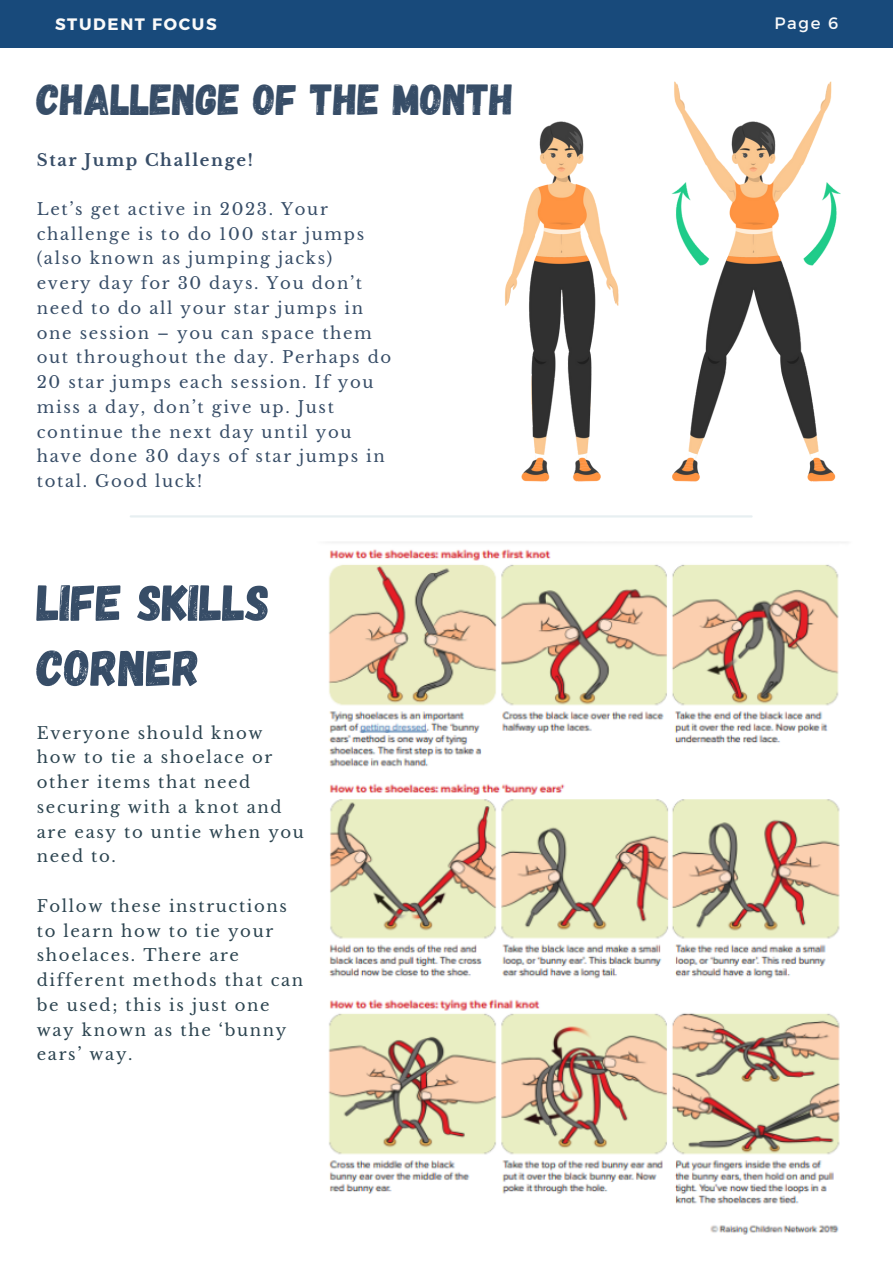
<style>
.page{position:relative;width:893px;height:1264px;background:#fff}
.page>*{position:absolute;margin:0;border:0;box-sizing:border-box;transform-origin:0 0}
.t1{font:51px/65.2px "Gagalin";color:#374d67}
.t2{font:43.5px "Gagalin";color:#374d67}
.t3{font:16.5px/24.8px "Libre Baskerville";letter-spacing:.1em;color:#374d67}
.t4{font:16.5px/24.8px "Libre Baskerville";letter-spacing:.1em;color:#2c4450}
.t5{font:700 16.5px "Libre Baskerville";letter-spacing:.1em;color:#374d67}
.t6{font:700 16.5px "Montserrat";letter-spacing:.1em;color:#fafafa}
.t7{font:16.5px "Montserrat";color:#fafafa}
</style>
<div class="page">
<div style="left:0;top:0;width:892px;height:47px;background:#184a7b"></div>
<hr style="left:131px;top:515px;width:620px;height:2px;background:#e7eff1">
<img style="left:504px;top:81px;width:337px;height:401px">
<img style="left:328px;top:542px;width:518px;height:693px">
<p class="t6" style="left:55px;top:14px;width:163px">STUDENT FOCUS</p>
<p class="t7" style="left:774px;top:13px;width:65px">Page 6</p>
<h2 class="t2" style="left:37px;top:71px;width:478px">CHALLENGE OF THE MONTH</h2>
<p class="t5" style="left:37px;top:149px;width:217px">Star Jump Challenge!</p>
<p class="t3" style="left:37px;top:197px;width:356px">Let’s get active in 2023. Your challenge is to do 100 star jumps (also known as jumping jacks)<br>every day for 30 days. You don’t need to do all your star jumps in one session – you can space them out throughout the day. Perhaps do<br>20 star jumps each session. If you miss a day, don’t give up. Just continue the next day until you have done 30 days of star jumps in total. Good luck!</p>
<h1 class="t1" style="left:37px;top:567px;width:234px">LIFE SKILLS<br>CORNER</h1>
<p class="t4" style="left:37px;top:720px;width:269px">Everyone should know how to tie a shoelace or other items that need securing with a knot and are easy to untie when you need to.</p>
<p class="t4" style="left:37px;top:893px;width:268px">Follow these instructions to learn how to tie your shoelaces. There are different methods that can be used; this is just one way known as the ‘bunny ears’ way.</p>
</div>
